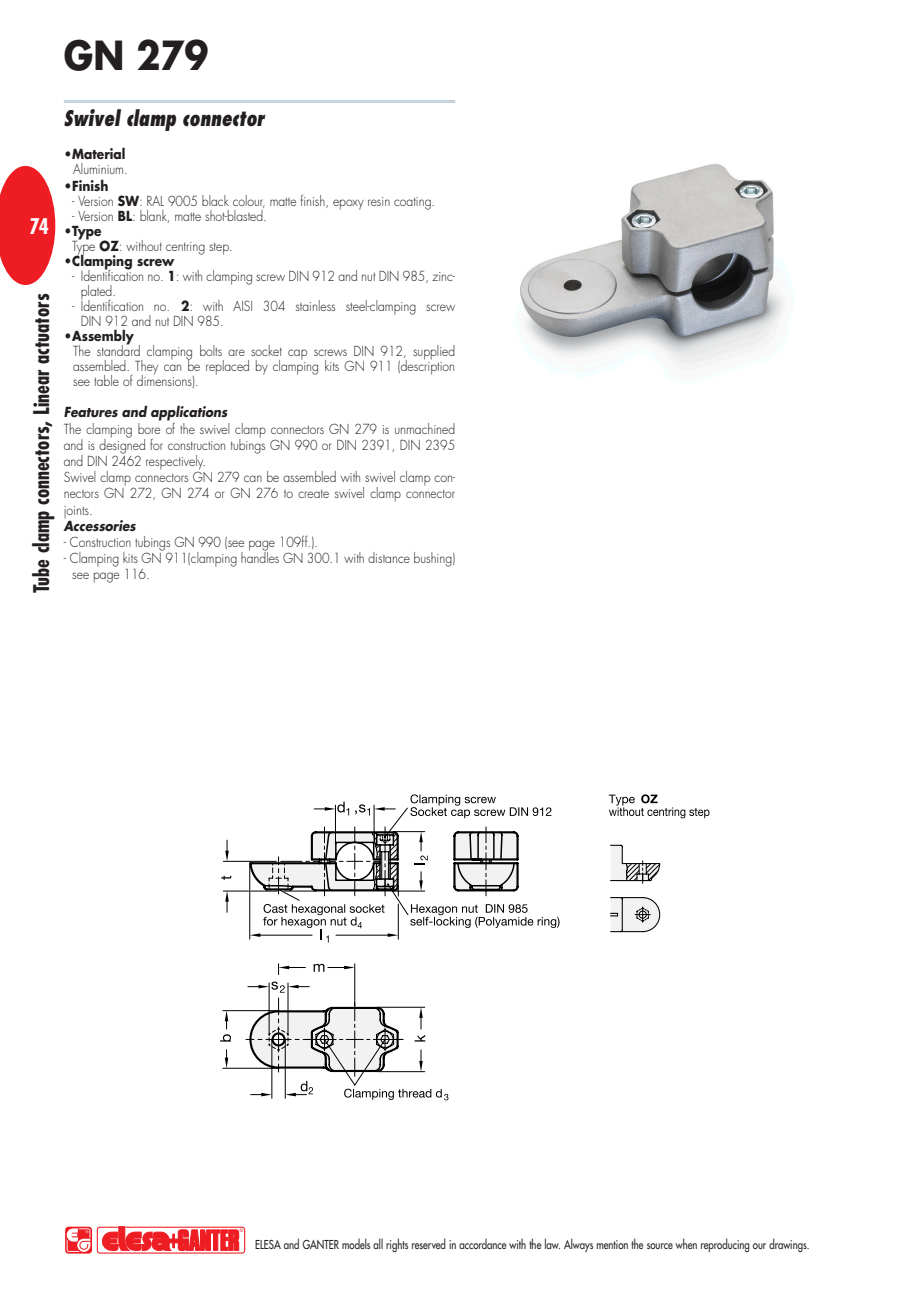
<style>
.page{position:relative;width:919px;height:1289px;background:#fff}
.page>*{position:absolute;margin:0;border:0;box-sizing:border-box;transform-origin:0 0}
.t1{font:700 39px "Futura Std";color:#231f20;scale:.9 1}
.t2{font:700 condensed 21px "Futura Std";color:#231f20}
.t3{font:italic 800 condensed 21px "Futura Std";color:#231f20;scale:.9 1}
.t4{font:700 condensed 21px "Futura Std";color:#fff}
.t5{font:300 13.5px/16.2px "Futura Std";color:#231f20;scale:.9 1}
.t6{font:700 13.5px "Futura Std";color:#231f20;scale:.9 1}
.t7{font:italic 700 13.5px "Futura Std";color:#231f20;scale:.9 1}
.t8{font:500 12px "Futura Std";color:#231f20;scale:.8 1}
.s1{font-weight:700}
</style>
<div class="page">
<div style="left:97px;top:1226px;width:148px;height:27px;border:1px solid #ee1d23;border-radius:3px"></div>
<svg style="left:102px;top:1226px;width:141px;height:26px"></svg>
<svg style="left:65px;top:1226px;width:27px;height:27px"></svg>
<hr style="left:64px;top:100px;width:391px;height:3px;background:#c4d3dd">
<svg style="left:0;top:166px;width:55px;height:119px"></svg>
<img style="left:520px;top:164px;width:267px;height:207px">
<hr style="left:223px;top:1067px;width:55px;height:1px;background:#000">
<svg style="left:225px;top:1049px;width:3px;height:19px"></svg>
<hr style="left:223px;top:1010px;width:55px;height:1px;background:#000">
<hr style="left:271px;top:1039px;width:1px;height:59px;background:#000">
<svg style="left:250px;top:1092px;width:22px;height:4px"></svg>
<hr style="left:285px;top:1039px;width:1px;height:59px;background:#000">
<svg style="left:344px;top:1088px;width:104px;height:12px"></svg>
<svg style="left:410px;top:794px;width:86px;height:12px"></svg>
<svg style="left:335px;top:801px;width:40px;height:6px"></svg>
<svg style="left:608px;top:794px;width:101px;height:24px"></svg>
<svg style="left:220px;top:1010px;width:11px;height:31px"></svg>
<svg style="left:285px;top:1086px;width:28px;height:10px"></svg>
<svg style="left:221px;top:839px;width:24px;height:74px"></svg>
<svg style="left:245px;top:807px;width:406px;height:279px"></svg>
<svg style="left:519px;top:844px;width:141px;height:206px"></svg>
<svg style="left:248px;top:830px;width:271px;height:243px"></svg>
<h1 class="t1" style="left:64px;top:30px;width:162px">GN 279</h1>
<h2 class="t4" style="left:30px;top:213px;width:21px">74</h2>
<h2 class="t2" style="left:28px;top:592px;width:301px;rotate:-90deg">Tube clamp connectors, Linear actuators</h2>
<h2 class="t3" style="left:64px;top:105px;width:224px">Swivel clamp connector</h2>
<p class="t6" style="left:64px;top:145px;width:70px">• Material</p>
<p class="t5" style="left:73px;top:161px;width:62px">Aluminium.</p>
<p class="t6" style="left:64px;top:177px;width:51px">• Finish</p>
<p class="t5" style="left:72px;top:193px;width:405px">- Version <span class="s1">SW</span>: RAL 9005 black colour, matte finish, epoxy resin coating.</p>
<p class="t5" style="left:72px;top:208px;width:218px">- Version <span class="s1">BL</span>: blank, matte shot-blasted.</p>
<p class="t5" style="left:72px;top:224px;width:180px;line-height:15px;text-indent:-9px"><span class="s1">• Type<br></span>Type <span class="s1">OZ</span>: without centring step.</p>
<p class="t6" style="left:64px;top:252px;width:124px">• Clamping screw</p>
<p class="t5" style="left:81px;top:269px;width:417px;line-height:15px;text-indent:-9px">- Identification no. <span class="s1">1</span>: with clamping screw DIN 912 and nut DIN 985, zinc&shy;plated.</p>
<p class="t5" style="left:81px;top:299px;width:417px;line-height:15px;text-indent:-9px">- Identification no. <span class="s1">2</span>: with AISI 304 stainless steel-clamping screw<br>DIN 912 and nut DIN 985.</p>
<p class="t6" style="left:64px;top:327px;width:79px">• Assembly</p>
<p class="t5" style="left:73px;top:344px;width:426px;line-height:15px;text-align:justify">The standard clamping bolts are socket cap screws DIN 912, supplied assembled. They can be replaced by clamping kits GN 911 (description see table of dimensions).</p>
<p class="t7" style="left:64px;top:403px;width:183px">Features and applications</p>
<p class="t5" style="left:64px;top:421px;width:436px">The clamping bore of the swivel clamp connectors GN 279 is unmachined and is designed for construction tubings GN 990 or DIN 2391, DIN 2395 and DIN 2462 respectively.<br>Swivel clamp connectors GN 279 can be assembled with swivel clamp con&shy;nectors GN 272, GN 274 or GN 276 to create swivel clamp connector joints.</p>
<p class="t7" style="left:64px;top:517px;width:81px">Accessories</p>
<p class="t5" style="left:64px;top:534px;width:284px">- Construction tubings GN 990 (see page 109ff.).</p>
<p class="t5" style="left:72px;top:550px;width:427px;text-indent:-9px">- Clamping kits GN 911(clamping handles GN 300.1 with distance bushing) see page 116.</p>
<p class="t8" style="left:255px;top:1237px;width:694px">ELESA and GANTER models all rights reserved in accordance with the law. Always mention the source when reproducing our drawings.</p>
</div>
